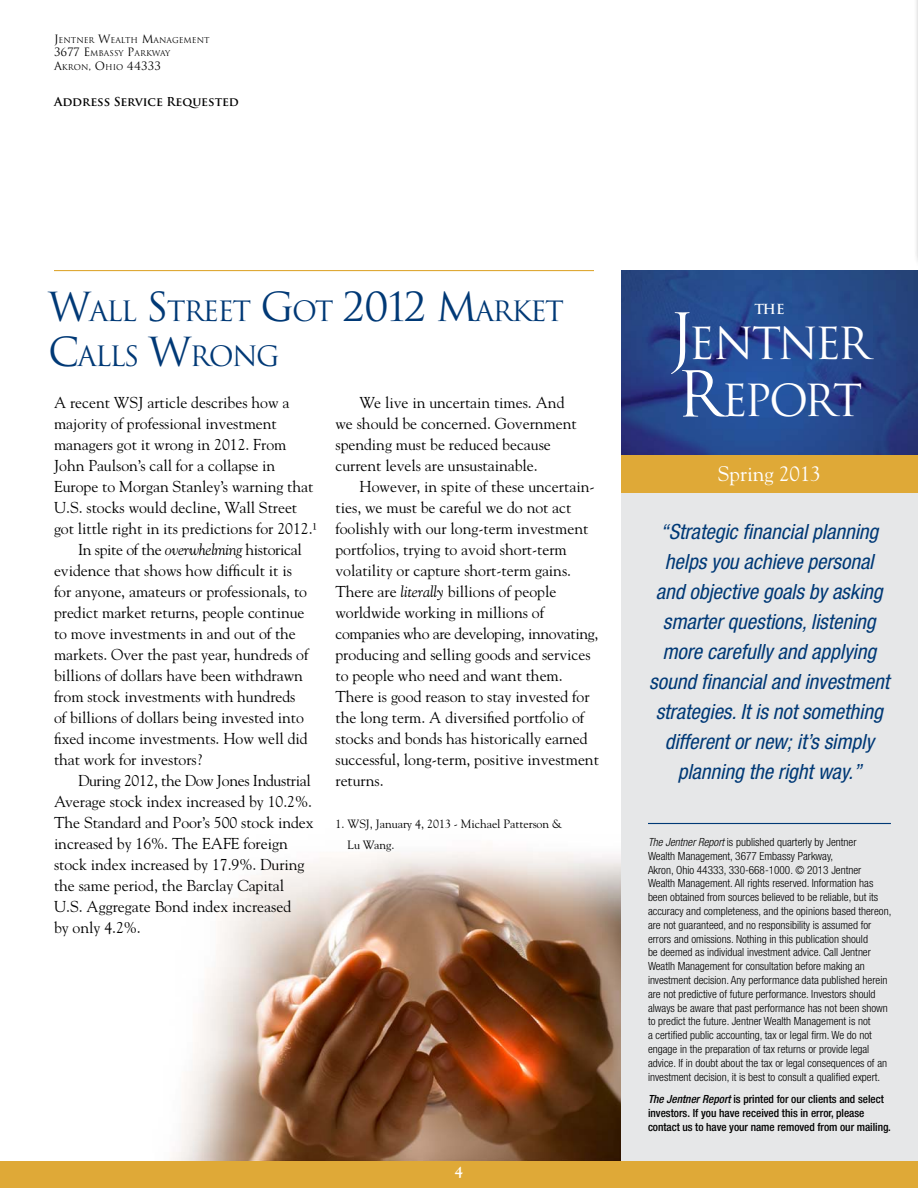
<style>
.page{position:relative;width:918px;height:1188px;background:#fff}
.page>*{position:absolute;margin:0;border:0;box-sizing:border-box;transform-origin:0 0}
.t1{font:43.05px/57.9px "Trajan";letter-spacing:-.085em;color:#fff}
.t2{font:27.3px/45px "Trajan";letter-spacing:-.065em;color:#003976}
.t3{font:italic condensed 21px/30px "Helvetica Neue";letter-spacing:-.005em;color:#003976;text-align:center}
.t4{font:21px "Goudy";color:#fff}
.t5{font:15.75px/21px "Goudy";letter-spacing:-.005em;color:#000}
.t6{font:15.75px "Goudy";letter-spacing:-.025em;color:#000}
.t7{font:700 15px "Goudy";color:#fff}
.t8{font:700 13.5px "Trajan";color:#fff}
.t9{font:12px/21px "Goudy";letter-spacing:-.005em;color:#000}
.t10{font:700 12px "Trajan Pro";color:#000}
.t11{font:300 condensed 11.25px/13.8px "Helvetica Neue";color:#000}
.t12{font:500 condensed 11.25px/13.8px "Helvetica Neue";color:#000}
.t13{font:11.25px "Trajan";color:#000}
.t14{font:7.8px/13.5px "Trajan";color:#000}
.s1{font-size:11.25px}
.s2{font-size:7.8px}
.s3{font-size:39px}
.s4{font-style:italic}
.s5{font-size:61.5px}
</style>
<div class="page">
<img style="left:171px;top:850px;width:450px;height:311px">
<div style="left:913px;top:0;width:5px;height:268px;background:#f8f8f8"></div>
<svg style="left:917px;top:0;width:1px;height:257px"></svg>
<div style="left:621px;top:490px;width:297px;height:698px;background:#e6e7e8"></div>
<div style="left:621px;top:454px;width:297px;height:39px;background:#dfa937"></div>
<hr style="left:54px;top:270px;width:540px;height:1px;background:#dfa937">
<img style="left:621px;top:270px;width:297px;height:184px">
<hr style="left:648px;top:823px;width:243px;height:1px;background:#003976">
<div style="left:0;top:1161px;width:918px;height:27px;background:#dfa937"></div>
<p class="t14" style="left:54px;top:33px;width:157px"><span class="s1">J</span>ENTNER <span class="s1">W</span>EALTH <span class="s1">M</span>ANAGEMENT<br><span class="s1">3677 E</span> MBASSY <span class="s1">P</span>ARKWAY</p>
<p class="t13" style="left:54px;top:59px;width:109px">A<span class="s2">KRON</span>, O <span class="s2">HIO</span> 44333</p>
<p class="t10" style="left:54px;top:94px;width:186px">Address Service Requested</p>
<h2 class="t2" style="left:48px;top:289px;width:518px"><span class="s3">W</span>ALL <span class="s3">S</span> TREET <span class="s3">G</span> OT <span class="s3">2012 M</span>ARKET<br><span class="s3">C</span>ALLS <span class="s3">W</span>RONG</h2>
<p class="t5" style="left:54px;top:392px;width:237px">A recent WSJ article describes how a</p>
<p class="t5" style="left:54px;top:413px;width:224px">majority of professional investment</p>
<p class="t5" style="left:54px;top:434px;width:234px">managers got it wrong in 2012. From</p>
<p class="t5" style="left:54px;top:455px;width:223px">John Paulson’s call for a collapse in</p>
<p class="t5" style="left:54px;top:476px;width:261px">Europe to Morgan Stanley’s warning that</p>
<p class="t5" style="left:54px;top:497px;width:245px">U.S. stocks would decline, Wall Street</p>
<p class="t5" style="left:54px;top:518px;width:265px">got little right in its predictions for 2012.¹</p>
<p class="t6" style="left:78px;top:540px;width:225px">In spite of the <span class="s4">overwhelming</span> historical</p>
<p class="t5" style="left:54px;top:560px;width:239px">evidence that shows how difficult it is</p>
<p class="t5" style="left:54px;top:581px;width:255px">for anyone, amateurs or professionals, to</p>
<p class="t5" style="left:54px;top:602px;width:252px">predict market returns, people continue</p>
<p class="t5" style="left:54px;top:623px;width:243px">to move investments in and out of the</p>
<p class="t5" style="left:54px;top:644px;width:256px">markets. Over the past year, hundreds of</p>
<p class="t5" style="left:54px;top:665px;width:250px">billions of dollars have been withdrawn</p>
<p class="t5" style="left:54px;top:686px;width:243px">from stock investments with hundreds</p>
<p class="t5" style="left:54px;top:707px;width:252px">of billions of dollars being invested into</p>
<p class="t5" style="left:54px;top:728px;width:255px">fixed income investments. How well did</p>
<p class="t5" style="left:54px;top:749px;width:150px">that work for investors?</p>
<p class="t6" style="left:78px;top:771px;width:234px">During 2012, the Dow Jones Industrial</p>
<p class="t5" style="left:54px;top:791px;width:260px">Average stock index increased by 10.2%.</p>
<p class="t5" style="left:54px;top:812px;width:261px">The Standard and Poor’s 500 stock index</p>
<p class="t5" style="left:54px;top:833px;width:235px">increased by 16%. The EAFE foreign</p>
<p class="t5" style="left:54px;top:854px;width:252px">stock index increased by 17.9%. During</p>
<p class="t5" style="left:54px;top:875px;width:232px">the same period, the Barclay Capital</p>
<p class="t5" style="left:54px;top:896px;width:239px">U.S. Aggregate Bond index increased</p>
<p class="t5" style="left:54px;top:917px;width:88px">by only 4.2%.</p>
<p class="t5" style="left:335px;top:392px;width:243px;text-indent:24px">We live in uncertain times. And we should be concerned. Government spending must be reduced because current levels are unsustainable.</p>
<p class="t5" style="left:335px;top:476px;width:265px;text-indent:24px">However, in spite of these uncertain&shy;ties, we must be careful we do not act foolishly with our long-term investment portfolios, trying to avoid short-term volatility or capture short-term gains.<br>There are <span class="s4">literally</span> billions of people worldwide working in millions of companies who are developing, innovating, producing and selling goods and services to people who need and want them.<br>There is good reason to stay invested for the long term. A diversified portfolio of stocks and bonds has historically earned successful, long-term, positive investment returns.</p>
<p class="t9" style="left:347px;top:813px;width:216px;text-indent:-12px">1. WSJ, January 4, 2013 - Michael Patterson &amp;<br>Lu Wang.</p>
<p class="t7" style="left:455px;top:1163px;width:10px">4</p>
<p class="t8" style="left:754px;top:301px;width:32px">The</p>
<h1 class="t1" style="left:669px;top:314px;width:202px"><span class="s5">J</span>ENTNER<br><span class="s5">R</span>EPORT</h1>
<h3 class="t4" style="left:718px;top:461px;width:105px">Spring 2013</h3>
<p class="t3" style="left:649px;top:517px;width:241px">“Strategic financial planning helps you achieve personal and objective goals by asking smarter questions, listening more carefully and applying sound financial and investment strategies. It is not something different or new; it’s simply planning the right way.”</p>
<p class="t11" style="left:648px;top:835px;width:245px"><span class="s4">The Jentner Report</span> is published quarterly by Jentner<br>Wealth Management, 3677 Embassy Parkway,<br>Akron, Ohio 44333, 330-668-1000. © 2013 Jentner Wealth Management. All rights reserved. Information has been obtained from sources believed to be reliable, but its accuracy and completeness, and the opinions based thereon, are not guaranteed, and no responsibility is assumed for errors and omissions. Nothing in this publication should<br>be deemed as individual investment advice. Call Jentner Weatlh Management for consultation before making an investment decision. Any performance data published herein are not predictive of future performance. Investors should always be aware that past performance has not been shown to predict the future. Jentner Wealth Management is not<br>a certified public accounting, tax or legal firm. We do not engage in the preparation of tax returns or provide legal advice. If in doubt about the tax or legal consequences of an investment decision, it is best to consult a qualified expert.</p>
<p class="t12" style="left:648px;top:1092px;width:244px"><span class="s4">The Jentner Report</span> is printed for our clients and select investors. If you have received this in error, please contact us to have your name removed from our mailing.</p>
</div>
